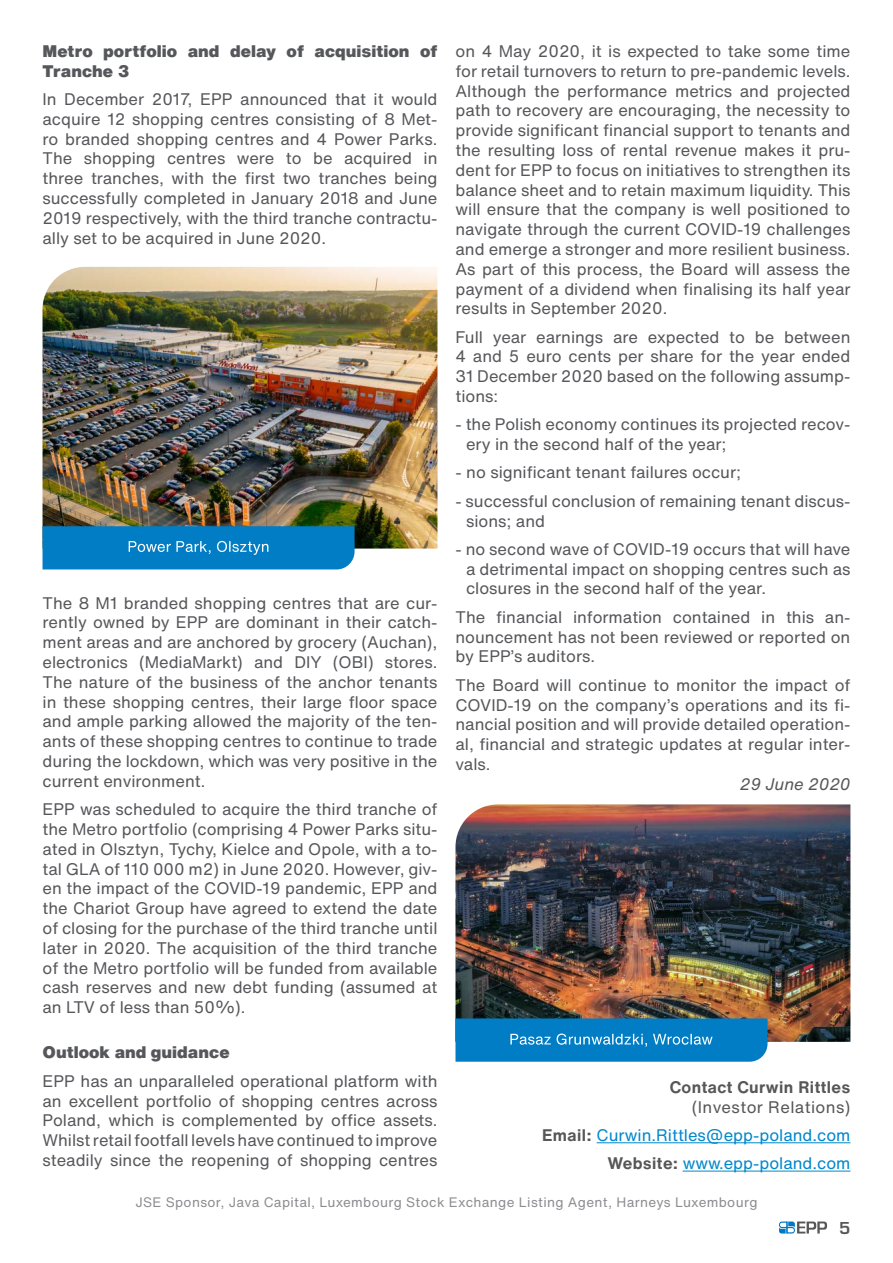
<style>
.page{position:relative;width:893px;height:1263px;background:#fff}
.page>*{position:absolute;margin:0;border:0;box-sizing:border-box;transform-origin:0 0}
.t1{font:700 18px "Eurostile";color:#56575a}
.t2{font:16.5px/19.8px "Helvetica Now Text";color:#56575a;text-align:justify}
.t3{font:16.5px/28.3px "Helvetica Now Text";color:#0087cc;text-align:right}
.t4{font:900 16.5px/19.8px "Helvetica Now Text";color:#56575a}
.t5{font:700 16.5px "Helvetica Now Text";letter-spacing:.025em;color:#575759}
.t6{font:italic 16.5px "Helvetica Now Text";color:#56575a}
.t7{font:13.5px "Helvetica Now Text";letter-spacing:.025em;color:#8d8d91}
.s1{color:#575759}
.s2{font-weight:700;color:#575759}
</style>
<div class="page">
<svg style="left:779px;top:1221px;width:48px;height:12px"></svg>
<hr style="left:597px;top:1142px;width:253px;height:1px;background:#0087cc">
<hr style="left:683px;top:1171px;width:167px;height:1px;background:#0087cc">
<img style="left:43px;top:267px;width:394px;height:282px">
<svg style="left:43px;top:526px;width:312px;height:43px;background:#0880c5"></svg>
<img style="left:455px;top:804px;width:395px;height:238px">
<svg style="left:455px;top:1018px;width:312px;height:44px;background:#0e83c5"></svg>
<p class="t2" style="left:455px;top:41px;width:396px">on 4 May 2020, it is expected to take some time for retail turnovers to return to pre-pandemic levels.<br>Although the performance metrics and projected path to recovery are encouraging, the necessity to provide significant financial support to tenants and the resulting loss of rental revenue makes it pru&shy;dent for EPP to focus on initiatives to strengthen its balance sheet and to retain maximum liquidity. This will ensure that the company is well positioned to navigate through the current COVID-19 challenges and emerge a stronger and more resilient business.<br>As part of this process, the Board will assess the payment of a dividend when finalising its half year results in September 2020.</p>
<p class="t2" style="left:455px;top:326px;width:396px">Full year earnings are expected to be between 4 and 5 euro cents per share for the year ended 31 December 2020 based on the following assump&shy;tions:</p>
<p class="t2" style="left:466px;top:414px;width:386px;text-indent:-10px">- the Polish economy continues its projected recov&shy;ery in the second half of the year;</p>
<p class="t2" style="left:455px;top:462px;width:287px">- no significant tenant failures occur;</p>
<p class="t2" style="left:466px;top:491px;width:386px;text-indent:-10px">- successful conclusion of remaining tenant discus&shy;sions; and</p>
<p class="t2" style="left:466px;top:539px;width:386px;text-indent:-10px">- no second wave of COVID-19 occurs that will have a detrimental impact on shopping centres such as closures in the second half of the year.</p>
<p class="t2" style="left:455px;top:607px;width:396px">The financial information contained in this an&shy;nouncement has not been reviewed or reported on by EPP’s auditors.</p>
<p class="t2" style="left:455px;top:674px;width:396px">The Board will continue to monitor the impact of COVID-19 on the company’s operations and its fi&shy;nancial position and will provide detailed operation&shy;al, financial and strategic updates at regular inter&shy;vals.</p>
<p class="t6" style="left:740px;top:771px;width:112px">29 June 2020</p>
<p class="t4" style="left:43px;top:41px;width:396px">Metro portfolio and delay of acquisition of<br>Tranche 3</p>
<p class="t2" style="left:43px;top:89px;width:396px">In December 2017, EPP announced that it would acquire 12 shopping centres consisting of 8 Met&shy;ro branded shopping centres and 4 Power Parks.<br>The shopping centres were to be acquired in three tranches, with the first two tranches being successfully completed in January 2018 and June 2019 respectively, with the third tranche contractu&shy;ally set to be acquired in June 2020.</p>
<p class="t2" style="left:43px;top:592px;width:396px">The 8 M1 branded shopping centres that are cur&shy;rently owned by EPP are dominant in their catch&shy;ment areas and are anchored by grocery (Auchan), electronics (MediaMarkt) and DIY (OBI) stores.<br>The nature of the business of the anchor tenants in these shopping centres, their large floor space and ample parking allowed the majority of the ten&shy;ants of these shopping centres to continue to trade during the lockdown, which was very positive in the current environment.</p>
<p class="t2" style="left:43px;top:799px;width:396px">EPP was scheduled to acquire the third tranche of the Metro portfolio (comprising 4 Power Parks situ&shy;ated in Olsztyn, Tychy, Kielce and Opole, with a to&shy;tal GLA of 110 000 m2) in June 2020. However, giv&shy;en the impact of the COVID-19 pandemic, EPP and the Chariot Group have agreed to extend the date of closing for the purchase of the third tranche until later in 2020. The acquisition of the third tranche of the Metro portfolio will be funded from available cash reserves and new debt funding (assumed at an LTV of less than 50%).</p>
<p class="t4" style="left:43px;top:1042px;width:189px">Outlook and guidance</p>
<p class="t2" style="left:43px;top:1070px;width:396px">EPP has an unparalleled operational platform with an excellent portfolio of shopping centres across Poland, which is complemented by office assets.<br>Whilst retail footfall levels have continued to improve steadily since the reopening of shopping centres</p>
<p class="t5" style="left:670px;top:1075px;width:182px">Contact Curwin Rittles</p>
<p class="t3" style="left:542px;top:1092px;width:310px"><span class="s1">(Investor Relations)<br></span><span class="s2">Email:</span> Curwin.Rittles@epp-poland.com<br><span class="s2">Website:</span> www.epp-poland.com</p>
<p class="t7" style="left:135px;top:1192px;width:624px">JSE Sponsor, Java Capital, Luxembourg Stock Exchange Listing Agent, Harneys Luxembourg</p>
<p class="t1" style="left:839px;top:1217px;width:13px">5</p>
</div>
